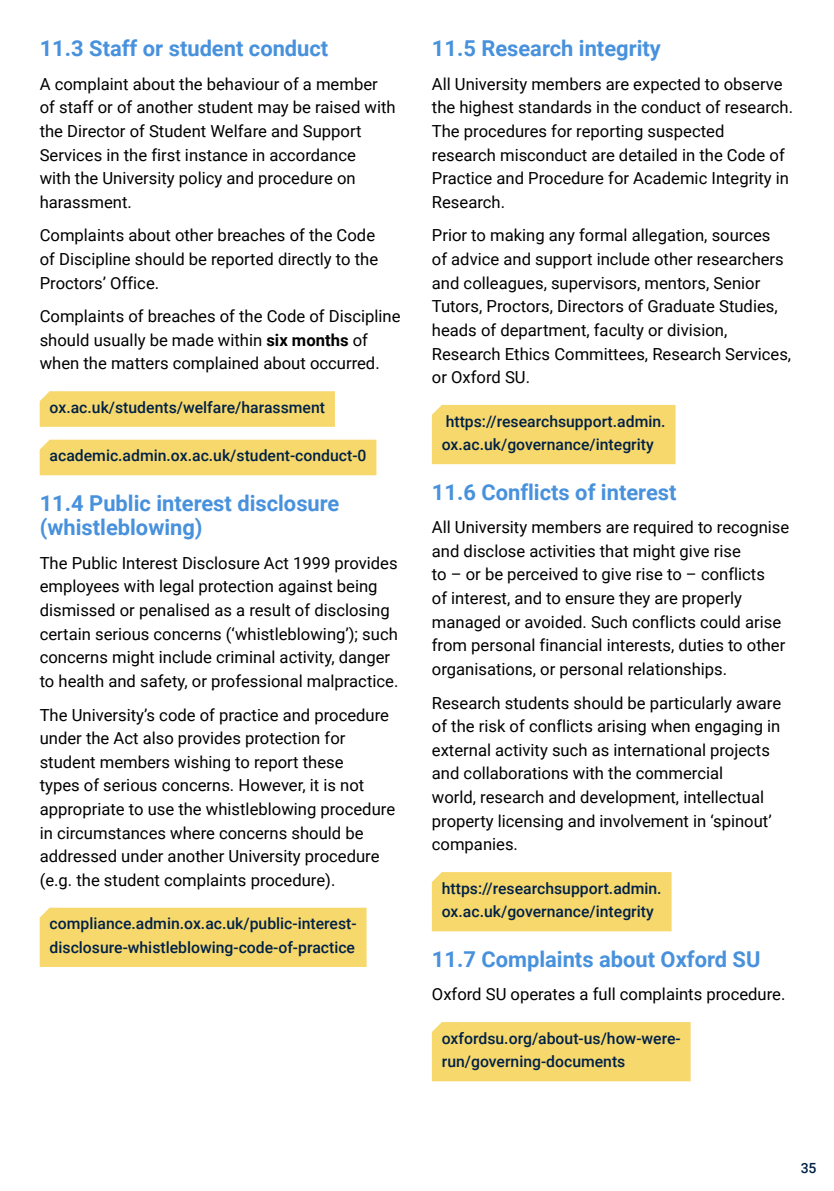
<style>
.page{position:relative;width:834px;height:1191px;background:#fff}
.page>*{position:absolute;margin:0;border:0;box-sizing:border-box;transform-origin:0 0}
.HEADER_2{font:700 21.88px/24.5px "Roboto";color:#4891dc}
.Body{font:16.62px/23.6px "Roboto";color:#000}
.Website{font:500 15.75px/23.6px "Roboto";color:#002147}
.t1{font:500 14px "Roboto";color:#002147}
.s1{font-weight:700}
</style>
<div class="page">
<div style="left:40px;top:391px;width:295px;height:36px;background:#f7d86c"></div>
<div style="left:40px;top:440px;width:336px;height:35px;background:#f7d86c"></div>
<div style="left:40px;top:907px;width:326px;height:60px;background:#f7d86c"></div>
<div style="left:432px;top:405px;width:243px;height:59px;background:#f7d86c"></div>
<div style="left:432px;top:872px;width:239px;height:59px;background:#f7d86c"></div>
<div style="left:432px;top:1022px;width:258px;height:59px;background:#f7d86c"></div>
<h2 class="HEADER_2" style="left:40px;top:35px;width:290px">11.3 Staff or student conduct</h2>
<p class="Body" style="left:40px;top:71px;width:357px">A complaint about the behaviour of a member of staff or of another student may be raised with the Director of Student Welfare and Support Services in the first instance in accordance<br>with the University policy and procedure on harassment.</p>
<p class="Body" style="left:40px;top:223px;width:340px">Complaints about other breaches of the Code of Discipline should be reported directly to the<br>Proctors’ Office.</p>
<p class="Body" style="left:40px;top:304px;width:362px">Complaints of breaches of the Code of Discipline should usually be made within <span class="s1">six months</span> of when the matters complained about occurred.</p>
<p class="Website" style="left:50px;top:395px;width:277px">ox.ac.uk/students/welfare/harassment</p>
<p class="Website" style="left:50px;top:443px;width:318px">academic.admin.ox.ac.uk/student-conduct-0</p>
<h2 class="HEADER_2" style="left:40px;top:490px;width:301px">11.4 Public interest disclosure (whistleblowing)</h2>
<p class="Body" style="left:40px;top:550px;width:360px">The Public Interest Disclosure Act 1999 provides employees with legal protection against being dismissed or penalised as a result of disclosing certain serious concerns (‘whistleblowing’); such concerns might include criminal activity, danger to health and safety, or professional malpractice.</p>
<p class="Body" style="left:40px;top:702px;width:357px">The University’s code of practice and procedure under the Act also provides protection for student members wishing to report these<br>types of serious concerns. However, it is not appropriate to use the whistleblowing procedure in circumstances where concerns should be addressed under another University procedure (e.g. the student complaints procedure).</p>
<p class="Website" style="left:50px;top:911px;width:308px">compliance.admin.ox.ac.uk/public-interest&shy;disclosure-whistleblowing-code-of-practice</p>
<h2 class="HEADER_2" style="left:432px;top:35px;width:230px">11.5 Research integrity</h2>
<p class="Body" style="left:432px;top:71px;width:363px">All University members are expected to observe the highest standards in the conduct of research.<br>The procedures for reporting suspected<br>research misconduct are detailed in the Code of Practice and Procedure for Academic Integrity in Research.</p>
<p class="Body" style="left:432px;top:223px;width:361px">Prior to making any formal allegation, sources<br>of advice and support include other researchers and colleagues, supervisors, mentors, Senior Tutors, Proctors, Directors of Graduate Studies, heads of department, faculty or division, Research Ethics Committees, Research Services, or Oxford SU.</p>
<p class="Website" style="left:441px;top:409px;width:225px">https://researchsupport.admin. ox.ac.uk/governance/integrity</p>
<h2 class="HEADER_2" style="left:432px;top:479px;width:246px">11.6 Conflicts of interest</h2>
<p class="Body" style="left:432px;top:515px;width:359px">All University members are required to recognise and disclose activities that might give rise<br>to – or be perceived to give rise to – conflicts<br>of interest, and to ensure they are properly managed or avoided. Such conflicts could arise from personal financial interests, duties to other organisations, or personal relationships.</p>
<p class="Body" style="left:432px;top:690px;width:351px">Research students should be particularly aware of the risk of conflicts arising when engaging in external activity such as international projects and collaborations with the commercial<br>world, research and development, intellectual property licensing and involvement in ‘spinout’ companies.</p>
<p class="Website" style="left:441px;top:876px;width:221px">https://researchsupport.admin. ox.ac.uk/governance/integrity</p>
<h2 class="HEADER_2" style="left:432px;top:946px;width:330px">11.7 Complaints about Oxford SU</h2>
<p class="Body" style="left:432px;top:982px;width:355px">Oxford SU operates a full complaints procedure.</p>
<p class="Website" style="left:441px;top:1025px;width:240px">oxfordsu.org/about-us/how-were&shy;run/governing-documents</p>
<p class="t1" style="left:800px;top:1158px;width:17px">35</p>
</div>
